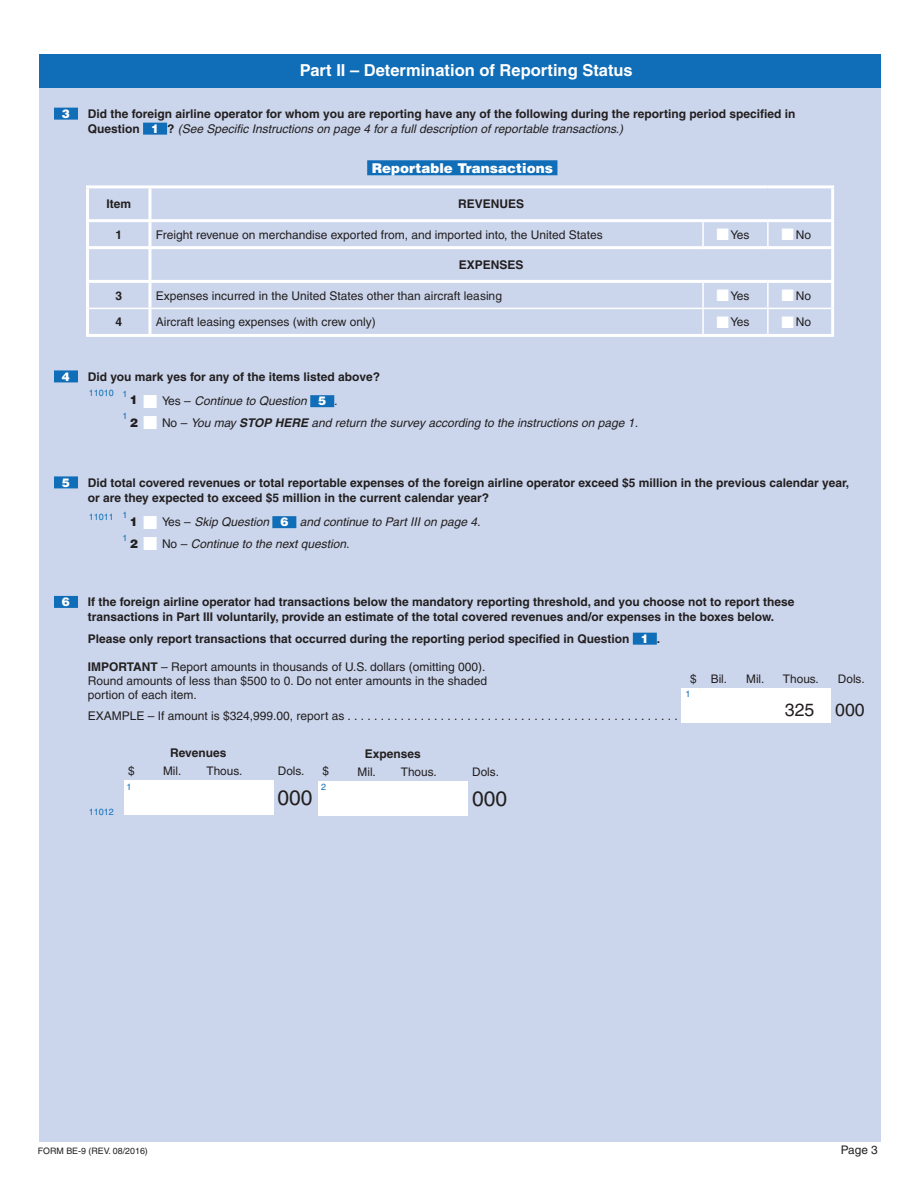
<style>
.page{position:relative;width:918px;height:1188px;background:#fff}
.page>*{position:absolute;margin:0;border:0;box-sizing:border-box;transform-origin:0 0}
.t1{font:21px "Helvetica";color:#231f20}
.t2{font:17.7px "Helvetica";color:#231f20}
.t3{font:700 16.5px "Helvetica";color:#fff}
.t4{font:900 13.5px "Helvetica";color:#fff}
.t5{font:700 12px/15px "Helvetica";color:#231f20}
.t6{font:12px/14.4px "Helvetica";color:#231f20}
.t7{font:italic 12px/21.3px "Helvetica";color:#231f20}
.t8{font:900 12px "Helvetica";color:#fff}
.t9{font:11.85px "Helvetica";color:#231f20}
.t10{font:9px "Helvetica";color:#106db7}
.t11{font:8.85px "Helvetica";color:#231f20}
.t12{font:8.85px "Helvetica";color:#106db7}
.s1{font-weight:900;color:#fff}
.s2{font-weight:400;font-style:italic}
.s3{color:#fff}
.s4{font-weight:900}
.s5{font-weight:400}
.s6{font-weight:900;font-style:normal}
.s7{font-style:normal}
.s8{font-weight:700}
.s9{font-weight:900;font-style:normal;color:#fff}
</style>
<div class="page">
<div style="left:39px;top:74px;width:841px;height:1068px;background:#cbd6ec"></div>
<div style="left:39px;top:54px;width:841px;height:33px;background:#106db7"></div>
<div style="left:54px;top:108px;width:24px;height:12px;background:#106db7"></div>
<div style="left:143px;top:123px;width:24px;height:12px;background:#106db7"></div>
<div style="left:367px;top:160px;width:190px;height:15px;background:#106db7"></div>
<div style="left:54px;top:370px;width:24px;height:12px;background:#106db7"></div>
<div style="left:310px;top:395px;width:24px;height:12px;background:#106db7"></div>
<div style="left:54px;top:476px;width:24px;height:12px;background:#106db7"></div>
<div style="left:272px;top:516px;width:24px;height:12px;background:#106db7"></div>
<div style="left:54px;top:596px;width:24px;height:12px;background:#106db7"></div>
<div style="left:633px;top:633px;width:24px;height:12px;background:#106db7"></div>
<hr style="left:86px;top:185px;width:64px;height:3px;background:#fff">
<hr style="left:86px;top:188px;width:3px;height:31px;background:#fff">
<hr style="left:150px;top:185px;width:553px;height:3px;background:#fff">
<hr style="left:148px;top:188px;width:3px;height:31px;background:#fff">
<hr style="left:703px;top:185px;width:65px;height:3px;background:#fff">
<hr style="left:768px;top:185px;width:66px;height:3px;background:#fff">
<hr style="left:831px;top:188px;width:3px;height:31px;background:#fff">
<hr style="left:86px;top:222px;width:3px;height:24px;background:#fff">
<hr style="left:148px;top:222px;width:3px;height:24px;background:#fff">
<hr style="left:831px;top:222px;width:3px;height:24px;background:#fff">
<hr style="left:86px;top:283px;width:3px;height:25px;background:#fff">
<hr style="left:148px;top:283px;width:3px;height:25px;background:#fff">
<hr style="left:831px;top:283px;width:3px;height:25px;background:#fff">
<hr style="left:86px;top:308px;width:3px;height:26px;background:#fff">
<hr style="left:148px;top:309px;width:3px;height:25px;background:#fff">
<hr style="left:831px;top:308px;width:3px;height:26px;background:#fff">
<hr style="left:86px;top:334px;width:64px;height:3px;background:#fff">
<hr style="left:150px;top:334px;width:553px;height:3px;background:#fff">
<hr style="left:703px;top:334px;width:65px;height:3px;background:#fff">
<hr style="left:768px;top:334px;width:66px;height:3px;background:#fff">
<hr style="left:86px;top:246px;width:64px;height:3px;background:#fff">
<hr style="left:86px;top:249px;width:3px;height:31px;background:#fff">
<hr style="left:150px;top:246px;width:553px;height:3px;background:#fff">
<hr style="left:148px;top:249px;width:3px;height:31px;background:#fff">
<hr style="left:703px;top:246px;width:65px;height:3px;background:#fff">
<hr style="left:768px;top:246px;width:66px;height:3px;background:#fff">
<hr style="left:831px;top:249px;width:3px;height:31px;background:#fff">
<hr style="left:86px;top:280px;width:64px;height:3px;background:#fff">
<hr style="left:150px;top:280px;width:553px;height:3px;background:#fff">
<hr style="left:703px;top:280px;width:65px;height:3px;background:#fff">
<hr style="left:768px;top:280px;width:66px;height:3px;background:#fff">
<hr style="left:702px;top:222px;width:2px;height:24px;background:#fff">
<hr style="left:767px;top:222px;width:2px;height:24px;background:#fff">
<hr style="left:702px;top:283px;width:2px;height:25px;background:#fff">
<hr style="left:767px;top:283px;width:2px;height:25px;background:#fff">
<hr style="left:702px;top:309px;width:2px;height:25px;background:#fff">
<hr style="left:767px;top:309px;width:2px;height:25px;background:#fff">
<hr style="left:89px;top:308px;width:61px;height:1px;background:#fff">
<hr style="left:150px;top:308px;width:553px;height:1px;background:#fff">
<hr style="left:703px;top:308px;width:65px;height:1px;background:#fff">
<hr style="left:768px;top:308px;width:63px;height:1px;background:#fff">
<hr style="left:86px;top:219px;width:64px;height:3px;background:#fff">
<hr style="left:150px;top:219px;width:553px;height:3px;background:#fff">
<hr style="left:703px;top:219px;width:65px;height:3px;background:#fff">
<hr style="left:768px;top:219px;width:66px;height:3px;background:#fff">
<div style="left:124px;top:780px;width:149px;height:35px;background:#fff"></div>
<div style="left:318px;top:781px;width:150px;height:34px;background:#fff"></div>
<div style="left:682px;top:688px;width:149px;height:35px;background:#fff"></div>
<h3 class="t3" style="left:300px;top:61px;width:334px">Part II – Determination of Reporting Status</h3>
<p class="t8" style="left:62px;top:106px;width:10px">3</p>
<p class="t5" style="left:88px;top:106px;width:709px">Did the foreign airline operator for whom you are reporting have any of the following during the reporting period specified in<br>Question <span class="s1">1</span> ? <span class="s2">(See Specific Instructions on page 4 for a full description of reportable transactions.)</span></p>
<p class="t4" style="left:372px;top:159px;width:183px">Reportable Transactions</p>
<p class="t5" style="left:106px;top:197px;width:26px">Item</p>
<p class="t5" style="left:458px;top:197px;width:68px">REVENUES</p>
<p class="t5" style="left:115px;top:227px;width:8px">1</p>
<p class="t6" style="left:156px;top:227px;width:449px">Freight revenue on merchandise exported from, and imported into, the United States</p>
<p class="t6" style="left:717px;top:228px;width:35px"><span class="s3">■</span>Yes</p>
<p class="t6" style="left:781px;top:228px;width:31px"><span class="s3">■</span>No</p>
<p class="t5" style="left:459px;top:257px;width:66px">EXPENSES</p>
<p class="t5" style="left:115px;top:288px;width:8px">3</p>
<p class="t6" style="left:156px;top:289px;width:348px">Expenses incurred in the United States other than aircraft leasing</p>
<p class="t6" style="left:717px;top:289px;width:35px"><span class="s3">■</span>Yes</p>
<p class="t6" style="left:781px;top:289px;width:31px"><span class="s3">■</span>No</p>
<p class="t5" style="left:115px;top:314px;width:8px">4</p>
<p class="t6" style="left:156px;top:315px;width:222px">Aircraft leasing expenses (with crew only)</p>
<p class="t6" style="left:717px;top:315px;width:35px"><span class="s3">■</span>Yes</p>
<p class="t6" style="left:781px;top:315px;width:31px"><span class="s3">■</span>No</p>
<p class="t8" style="left:62px;top:368px;width:10px">4</p>
<p class="t5" style="left:88px;top:364px;width:294px;line-height:24.8px;text-align:center">Did you mark yes for any of the items listed above?<br><span class="s4">1</span> <span class="s3">■</span> <span class="s5">Yes –</span> <span class="s2">Continue to Question</span> <span class="s1">5</span> <span class="s2">.</span></p>
<p class="t7" style="left:130px;top:412px;width:510px"><span class="s6">2</span> <span class="s3">■</span> <span class="s7">No –</span> You may <span class="s8">STOP HERE</span> and return the survey according to the instructions on page 1.</p>
<p class="t10" style="left:89px;top:387px;width:27px">11010</p>
<p class="t12" style="left:122px;top:389px;width:6px">1</p>
<p class="t12" style="left:122px;top:411px;width:6px">1</p>
<p class="t8" style="left:62px;top:474px;width:10px">5</p>
<p class="t5" style="left:88px;top:475px;width:763px">Did total covered revenues or total reportable expenses of the foreign airline operator exceed $5 million in the previous calendar year, or are they expected to exceed $5 million in the current calendar year?</p>
<p class="t7" style="left:130px;top:511px;width:352px"><span class="s6">1</span> <span class="s3">■</span> <span class="s7">Yes –</span> Skip Question <span class="s9">6</span> and continue to Part III on page 4.<br><span class="s6">2</span> <span class="s3">■</span> <span class="s7">No –</span> Continue to the next question.</p>
<p class="t12" style="left:122px;top:510px;width:6px">1</p>
<p class="t12" style="left:122px;top:532px;width:6px">1</p>
<p class="t10" style="left:89px;top:511px;width:27px">11011</p>
<p class="t8" style="left:62px;top:594px;width:10px">6</p>
<p class="t5" style="left:88px;top:594px;width:708px">If the foreign airline operator had transactions below the mandatory reporting threshold, and you choose not to report these transactions in Part III voluntarily, provide an estimate of the total covered revenues and/or expenses in the boxes below.</p>
<p class="t5" style="left:88px;top:631px;width:574px">Please only report transactions that occurred during the reporting period specified in Question <span class="s1">1</span> .</p>
<p class="t6" style="left:88px;top:659px;width:401px"><span class="s8">IMPORTANT</span> – Report amounts in thousands of U.S. dollars (omitting 000).<br>Round amounts of less than $500 to 0. Do not enter amounts in the shaded portion of each item.</p>
<p class="t6" style="left:88px;top:709px;width:592px">EXAMPLE – If amount is $324,999.00, report as . . . . . . . . . . . . . . . . . . . . . . . . . . . . . . . . . . . . . . . . . . . . . . . . . .</p>
<p class="t9" style="left:690px;top:672px;width:8px">$</p>
<p class="t9" style="left:711px;top:672px;width:18px">Bil.</p>
<p class="t9" style="left:746px;top:672px;width:20px">Mil.</p>
<p class="t9" style="left:783px;top:672px;width:37px">Thous.</p>
<p class="t9" style="left:838px;top:672px;width:28px">Dols.</p>
<h2 class="t2" style="left:785px;top:700px;width:81px">325 000</h2>
<p class="t10" style="left:686px;top:688px;width:7px">1</p>
<p class="t10" style="left:89px;top:806px;width:27px">11012</p>
<p class="t9" style="left:128px;top:764px;width:8px">$</p>
<p class="t10" style="left:127px;top:782px;width:7px">1</p>
<p class="t5" style="left:170px;top:746px;width:58px">Revenues</p>
<p class="t9" style="left:163px;top:764px;width:20px">Mil.</p>
<p class="t9" style="left:206px;top:764px;width:37px">Thous.</p>
<p class="t9" style="left:278px;top:764px;width:28px">Dols.</p>
<h1 class="t1" style="left:278px;top:786px;width:37px">000</h1>
<p class="t9" style="left:323px;top:764px;width:8px">$</p>
<p class="t10" style="left:321px;top:782px;width:7px">2</p>
<p class="t5" style="left:365px;top:746px;width:58px">Expenses</p>
<p class="t9" style="left:358px;top:765px;width:20px">Mil.</p>
<p class="t9" style="left:401px;top:765px;width:37px">Thous.</p>
<p class="t9" style="left:472px;top:765px;width:28px">Dols.</p>
<h1 class="t1" style="left:472px;top:786px;width:37px">000</h1>
<p class="t11" style="left:38px;top:1146px;width:112px">FORM BE-9 (REV. 08/2016)</p>
<p class="t9" style="left:841px;top:1143px;width:38px">Page 3</p>
</div>
